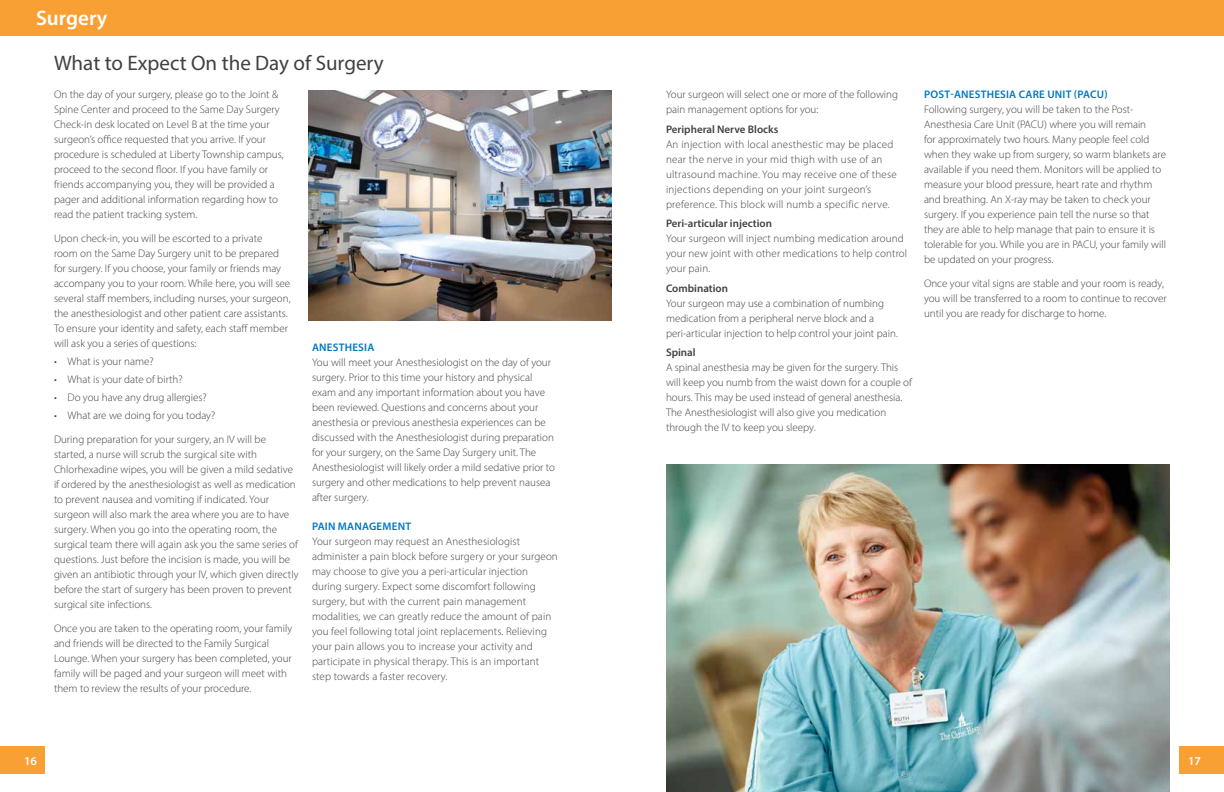
<style>
.page{position:relative;width:1224px;height:792px;background:#fff}
.page>*{position:absolute;margin:0;border:0;box-sizing:border-box;transform-origin:0 0}
.t1{font:21px "Myriad Pro";color:#414042}
.t2{font:600 21px "Myriad Pro";color:#fff}
.t3{font:600 12px "Myriad Pro";color:#fff}
.t4{font:300 11px/15px "Myriad Pro";color:#414042}
.t5{font:300 11px/15px "Myriad Pro";letter-spacing:.02em;color:#414042}
.t6{font:600 11px "Myriad Pro";color:#414042}
.t7{font:600 11px "Myriad Pro";letter-spacing:.02em;color:#0076c0}
</style>
<div class="page">
<div style="left:1179px;top:747px;width:45px;height:27px;background:#f9a034"></div>
<div style="left:0;top:747px;width:45px;height:27px;background:#f9a034"></div>
<img style="left:308px;top:90px;width:304px;height:230px">
<div style="left:0;top:0;width:1224px;height:36px;background:#f9a034"></div>
<img style="left:666px;top:465px;width:504px;height:327px">
<h1 class="t2" style="left:36px;top:5px;width:73px">Surgery</h1>
<h1 class="t1" style="left:54px;top:50px;width:331px">What to Expect On the Day of Surgery</h1>
<p class="t4" style="left:54px;top:87px;width:231px">On the day of your surgery, please go to the Joint &amp; Spine Center and proceed to the Same Day Surgery Check-in desk located on Level B at the time your surgeon’s office requested that you arrive. If your procedure is scheduled at Liberty Township campus, proceed to the second floor. If you have family or friends accompanying you, they will be provided a pager and additional information regarding how to read the patient tracking system.</p>
<p class="t4" style="left:54px;top:231px;width:238px">Upon check-in, you will be escorted to a private<br>room on the Same Day Surgery unit to be prepared for surgery. If you choose, your family or friends may accompany you to your room. While here, you will see several staff members, including nurses, your surgeon, the anesthesiologist and other patient care assistants.<br>To ensure your identity and safety, each staff member will ask you a series of questions:</p>
<p class="t4" style="left:54px;top:354px;width:101px">• What is your name?</p>
<p class="t4" style="left:54px;top:372px;width:130px">• What is your date of birth?</p>
<p class="t4" style="left:54px;top:390px;width:154px">• Do you have any drug allergies?</p>
<p class="t4" style="left:54px;top:404px;width:214px;line-height:24px">• What are we doing for you today?<br>During preparation for your surgery, an IV will be</p>
<p class="t4" style="left:54px;top:447px;width:246px">started, a nurse will scrub the surgical site with Chlorhexadine wipes, you will be given a mild sedative if ordered by the anesthesiologist as well as medication to prevent nausea and vomiting if indicated. Your surgeon will also mark the area where you are to have surgery. When you go into the operating room, the surgical team there will again ask you the same series of questions. Just before the incision is made, you will be given an antibiotic through your IV, which given directly before the start of surgery has been proven to prevent surgical site infections.</p>
<p class="t4" style="left:54px;top:621px;width:240px">Once you are taken to the operating room, your family and friends will be directed to the Family Surgical Lounge. When your surgery has been completed, your family will be paged and your surgeon will meet with them to review the results of your procedure.</p>
<p class="t7" style="left:312px;top:341px;width:64px">ANESTHESIA</p>
<p class="t4" style="left:312px;top:355px;width:245px">You will meet your Anesthesiologist on the day of your surgery. Prior to this time your history and physical exam and any important information about you have been reviewed. Questions and concerns about your anesthesia or previous anesthesia experiences can be discussed with the Anesthesiologist during preparation for your surgery, on the Same Day Surgery unit. The Anesthesiologist will likely order a mild sedative prior to surgery and other medications to help prevent nausea after surgery.</p>
<p class="t7" style="left:312px;top:519px;width:101px">PAIN MANAGEMENT</p>
<p class="t4" style="left:312px;top:534px;width:247px">Your surgeon may request an Anesthesiologist administer a pain block before surgery or your surgeon may choose to give you a peri-articular injection during surgery. Expect some discomfort following surgery, but with the current pain management modalities, we can greatly reduce the amount of pain you feel following total joint replacements. Relieving your pain allows you to increase your activity and participate in physical therapy. This is an important step towards a faster recovery.</p>
<p class="t4" style="left:666px;top:87px;width:234px">Your surgeon will select one or more of the following pain management options for you:</p>
<p class="t6" style="left:666px;top:122px;width:114px">Peripheral Nerve Blocks</p>
<p class="t5" style="left:666px;top:136px;width:232px">An injection with local anesthestic may be placed near the nerve in your mid thigh with use of an ultrasound machine. You may receive one of these injections depending on your joint surgeon’s preference. This block will numb a specific nerve.</p>
<p class="t6" style="left:666px;top:217px;width:108px">Peri-articular injection</p>
<p class="t4" style="left:666px;top:231px;width:243px">Your surgeon will inject numbing medication around your new joint with other medications to help control your pain.</p>
<p class="t6" style="left:666px;top:281px;width:64px">Combination</p>
<p class="t4" style="left:666px;top:296px;width:233px">Your surgeon may use a combination of numbing medication from a peripheral nerve block and a peri-articular injection to help control your joint pain.</p>
<p class="t6" style="left:666px;top:346px;width:31px">Spinal</p>
<p class="t4" style="left:666px;top:360px;width:247px">A spinal anesthesia may be given for the surgery. This will keep you numb from the waist down for a couple of hours. This may be used instead of general anesthesia.<br>The Anesthesiologist will also give you medication through the IV to keep you sleepy.</p>
<p class="t7" style="left:924px;top:88px;width:185px">POST-ANESTHESIA CARE UNIT (PACU)</p>
<p class="t4" style="left:924px;top:102px;width:244px">Following surgery, you will be taken to the Post-Anesthesia Care Unit (PACU) where you will remain<br>for approximately two hours. Many people feel cold when they wake up from surgery, so warm blankets are available if you need them. Monitors will be applied to measure your blood pressure, heart rate and rhythm and breathing. An X-ray may be taken to check your surgery. If you experience pain tell the nurse so that they are able to help manage that pain to ensure it is tolerable for you. While you are in PACU, your family will be updated on your progress.</p>
<p class="t4" style="left:924px;top:276px;width:244px">Once your vital signs are stable and your room is ready, you will be transferred to a room to continue to recover until you are ready for discharge to home.</p>
<p class="t3" style="left:24px;top:753px;width:14px">16</p>
<p class="t3" style="left:1188px;top:753px;width:14px">17</p>
</div>
